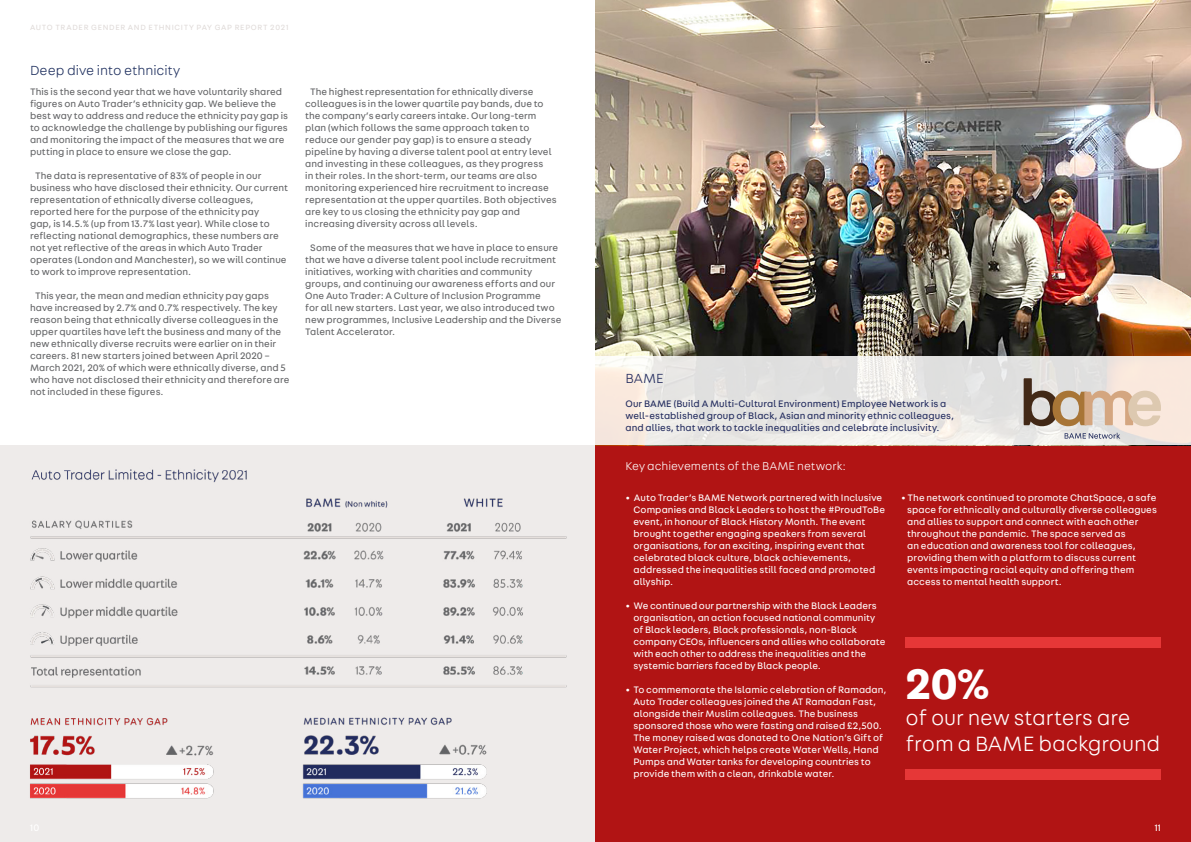
<style>
.page{position:relative;width:1191px;height:842px;background:#fff}
.page>*{position:absolute;margin:0;border:0;box-sizing:border-box;transform-origin:0 0}
.AT_Basic{font:700 45.4px "AT Fabriga";color:#fff}
.AT_Basic-2{font:300 22px/26px "AT Fabriga";letter-spacing:-.005em;color:#fff}
.AT_Basic-3{font:300 14px "AT Fabriga";color:#1f305f}
.AT_Basic-4{font:300 14px "AT Fabriga";color:#222b5e}
.AT_Basic-5{font:300 12px "AT Fabriga";color:#fff}
.AT_Basic-6{font:10px/12px "AT Fabriga";letter-spacing:.005em;color:#636466}
.AT_Basic-7{font:10px/12px "AT Fabriga";letter-spacing:.005em;color:#fff}
.AT_Basic-8{font:10px/12px "AT Fabriga";letter-spacing:.005em;color:#222b5e}
.AT_Basic-9{font:8px "AT Fabriga";letter-spacing:.09em;color:#e0dbd9}
.s1{font-weight:900}
</style>
<div class="page">
<div style="left:0;top:445px;width:595px;height:397px;background:#eeebea"></div>
<div style="left:595px;top:445px;width:596px;height:397px;background:#b11414"></div>
<img style="left:595px;top:0;width:596px;height:357px">
<svg style="left:595px;top:357px;width:596px;height:88px;background:#eae6e3"></svg>
<svg style="left:1064px;top:433px;width:56px;height:6px"></svg>
<svg style="left:1023px;top:378px;width:138px;height:48px;background:#ccb8a6"></svg>
<div style="left:906px;top:638px;width:255px;height:10px;background:#e63737"></div>
<div style="left:906px;top:770px;width:255px;height:10px;background:#e63737"></div>
<img style="left:30px;top:469px;width:537px;height:219px">
<img style="left:30px;top:717px;width:457px;height:82px">
<p class="AT_Basic-9" style="left:30px;top:22px;width:260px">AUTO TRADER GENDER AND ETHNICITY PAY GAP REPORT 2021</p>
<p class="AT_Basic-3" style="left:30px;top:61px;width:152px">Deep dive into ethnicity</p>
<p class="AT_Basic-6" style="left:30px;top:85px;width:260px">This is the second year that we have voluntarily shared figures on Auto Trader’s ethnicity gap. We believe the best way to address and reduce the ethnicity pay gap is to acknowledge the challenge by publishing our figures and monitoring the impact of the measures that we are putting in place to ensure we close the gap.</p>
<p class="AT_Basic-6" style="left:30px;top:169px;width:260px;text-indent:5px">The data is representative of 83% of people in our business who have disclosed their ethnicity. Our current representation of ethnically diverse colleagues, reported here for the purpose of the ethnicity pay<br>gap, is 14.5.% (up from 13.7% last year). While close to reflecting national demographics, these numbers are not yet reflective of the areas in which Auto Trader operates (London and Manchester), so we will continue to work to improve representation.</p>
<p class="AT_Basic-6" style="left:30px;top:289px;width:261px;text-indent:5px">This year, the mean and median ethnicity pay gaps have increased by 2.7% and 0.7% respectively. The key reason being that ethnically diverse colleagues in the upper quartiles have left the business and many of the new ethnically diverse recruits were earlier on in their careers. 81 new starters joined between April 2020 – March 2021, 20% of which were ethnically diverse, and 5 who have not disclosed their ethnicity and therefore are not included in these figures.</p>
<p class="AT_Basic-6" style="left:305px;top:85px;width:253px;text-indent:5px">The highest representation for ethnically diverse colleagues is in the lower quartile pay bands, due to the company’s early careers intake. Our long-term plan (which follows the same approach taken to reduce our gender pay gap) is to ensure a steady pipeline by having a diverse talent pool at entry level and investing in these colleagues, as they progress<br>in their roles. In the short-term, our teams are also monitoring experienced hire recruitment to increase representation at the upper quartiles. Both objectives are key to us closing the ethnicity pay gap and increasing diversity across all levels.</p>
<p class="AT_Basic-6" style="left:305px;top:241px;width:258px;text-indent:5px">Some of the measures that we have in place to ensure that we have a diverse talent pool include recruitment initiatives, working with charities and community groups, and continuing our awareness efforts and our One Auto Trader: A Culture of Inclusion Programme<br>for all new starters. Last year, we also introduced two new programmes, Inclusive Leadership and the Diverse Talent Accelerator.</p>
<p class="AT_Basic-4" style="left:625px;top:370px;width:40px">BAME</p>
<p class="AT_Basic-8" style="left:625px;top:397px;width:330px">Our BAME (Build A Multi-Cultural Environment) Employee Network is a well-established group of Black, Asian and minority ethnic colleagues, and allies, that work to tackle inequalities and celebrate inclusivity.</p>
<p class="AT_Basic-5" style="left:625px;top:459px;width:222px">Key achievements of the BAME network:</p>
<p class="AT_Basic-7" style="left:633px;top:491px;width:253px;text-indent:-8px"><span class="s1">•</span> Auto Trader’s BAME Network partnered with Inclusive Companies and Black Leaders to host the #ProudToBe event, in honour of Black History Month. The event brought together engaging speakers from several organisations, for an exciting, inspiring event that celebrated black culture, black achievements, addressed the inequalities still faced and promoted allyship.</p>
<p class="AT_Basic-7" style="left:633px;top:599px;width:253px;text-indent:-8px"><span class="s1">•</span> We continued our partnership with the Black Leaders organisation, an action focused national community of Black leaders, Black professionals, non-Black company CEOs, influencers and allies who collaborate with each other to address the inequalities and the systemic barriers faced by Black people.</p>
<p class="AT_Basic-7" style="left:633px;top:683px;width:254px;text-indent:-8px"><span class="s1">•</span> To commemorate the Islamic celebration of Ramadan, Auto Trader colleagues joined the AT Ramadan Fast, alongside their Muslim colleagues. The business sponsored those who were fasting and raised £2,500.<br>The money raised was donated to One Nation’s Gift of Water Project, which helps create Water Wells, Hand Pumps and Water tanks for developing countries to provide them with a clean, drinkable water.</p>
<p class="AT_Basic-7" style="left:907px;top:491px;width:251px;text-indent:-6px"><span class="s1">•</span> The network continued to promote ChatSpace, a safe space for ethnically and culturally diverse colleagues and allies to support and connect with each other throughout the pandemic. The space served as<br>an education and awareness tool for colleagues, providing them with a platform to discuss current events impacting racial equity and offering them access to mental health support.</p>
<p class="AT_Basic" style="left:905px;top:653px;width:85px">20%</p>
<p class="AT_Basic-2" style="left:905px;top:704px;width:256px">of our new starters are from a BAME background</p>
<p class="AT_Basic-7" style="left:1154px;top:821px;width:8px">11</p>
</div>
